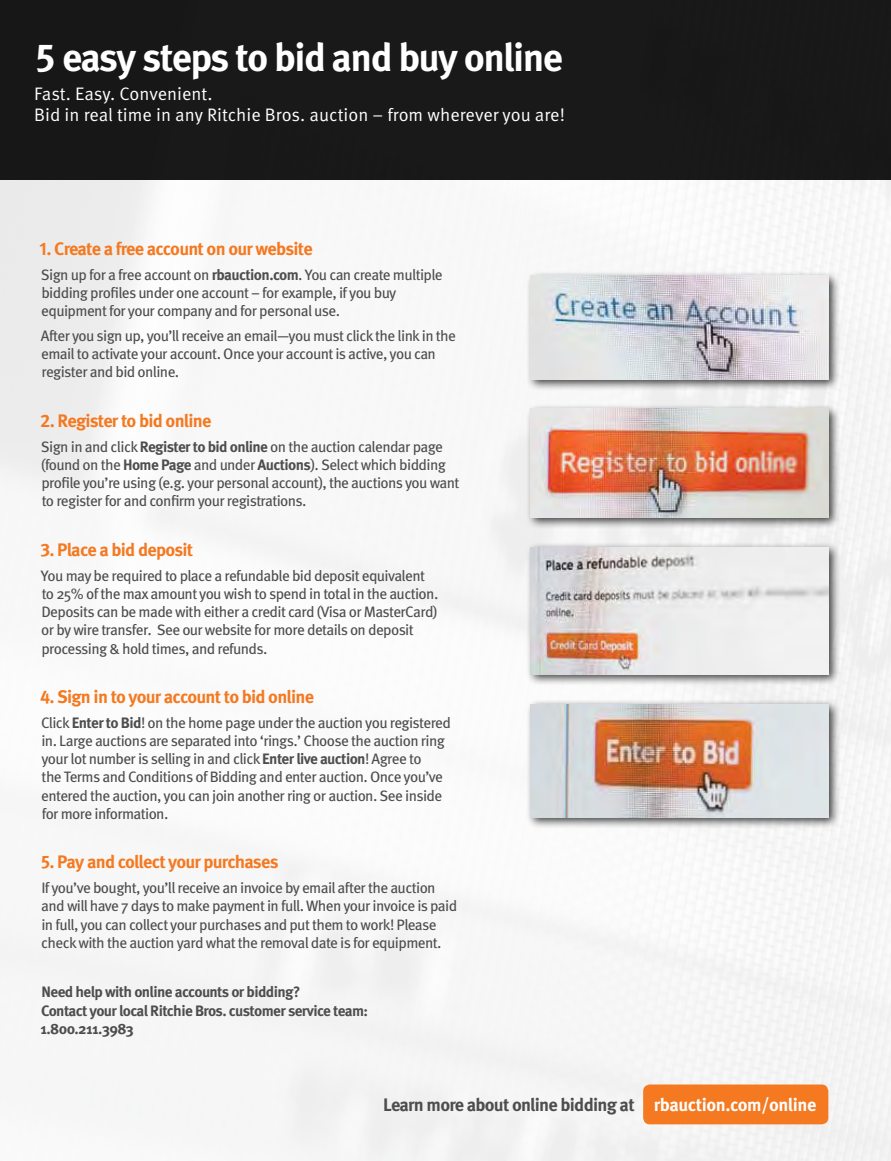
<style>
.page{position:relative;width:891px;height:1161px;background:#fff}
.page>*{position:absolute;margin:0;border:0;box-sizing:border-box;transform-origin:0 0}
.t1{font:700 39.15px "Meta Pro";letter-spacing:-.045em;color:#fff}
.t2{font:700 18.15px "Meta Pro";letter-spacing:-.045em;color:#f47920}
.t3{font:18.15px/21.8px "Meta Pro";color:#fff}
.t4{font:700 18.15px "Meta Pro";letter-spacing:-.04em;color:#4d4d4f}
.t5{font:15.15px/18.1px "Meta Pro";letter-spacing:-.04em;color:#4d4d4f}
.t6{font:700 15.15px/18.1px "Meta Pro";letter-spacing:-.04em;color:#4d4d4f}
.s1{font-weight:700}
.s2{color:#fff}
</style>
<div class="page">
<img style="left:0;top:180px;width:891px;height:981px">
<div style="left:526px;top:271px;width:314px;height:120px;background:#000;opacity:.75"></div>
<img style="left:531px;top:276px;width:297px;height:103px">
<div style="left:526px;top:404px;width:314px;height:125px;background:#000;opacity:.75"></div>
<img style="left:531px;top:409px;width:297px;height:109px">
<div style="left:526px;top:542px;width:314px;height:144px;background:#000;opacity:.75"></div>
<img style="left:531px;top:547px;width:297px;height:128px">
<div style="left:526px;top:699px;width:314px;height:130px;background:#000;opacity:.75"></div>
<img style="left:531px;top:704px;width:297px;height:113px">
<div style="left:0;top:0;width:891px;height:180px;background:#191919"></div>
<div style="left:643px;top:1085px;width:185px;height:39px;background:#f47920;border-radius:7px"></div>
<h1 class="t1" style="left:34px;top:27px;width:530px">5 easy steps to bid and buy online</h1>
<p class="t3" style="left:34px;top:81px;width:532px">Fast. Easy. Convenient.<br>Bid in real time in any Ritchie Bros. auction – from wherever you are!</p>
<p class="t2" style="left:40px;top:235px;width:275px">1. Create a free account on our website</p>
<p class="t5" style="left:41px;top:265px;width:403px">Sign up for a free account on <span class="s1">rbauction.com</span>. You can create multiple bidding profiles under one account – for example, if you buy equipment for your company and for personal use.</p>
<p class="t5" style="left:41px;top:326px;width:417px">After you sign up, you’ll receive an email—you must click the link in the email to activate your account. Once your account is active, you can register and bid online.</p>
<p class="t2" style="left:40px;top:407px;width:173px">2. Register to bid online</p>
<p class="t5" style="left:41px;top:437px;width:420px">Sign in and click <span class="s1">Register to bid online</span> on the auction calendar page (found on the <span class="s1">Home Page</span> and under <span class="s1">Auctions</span>). Select which bidding profile you’re using (e.g. your personal account), the auctions you want to register for and confirm your registrations.</p>
<p class="t2" style="left:40px;top:536px;width:154px">3. Place a bid deposit</p>
<p class="t5" style="left:41px;top:566px;width:399px">You may be required to place a refundable bid deposit equivalent to 25% of the max amount you wish to spend in total in the auction.<br>Deposits can be made with either a credit card (Visa or MasterCard) or by wire transfer. See our website for more details on deposit processing &amp; hold times, and refunds.</p>
<p class="t2" style="left:40px;top:683px;width:275px">4. Sign in to your account to bid online</p>
<p class="t5" style="left:41px;top:713px;width:412px">Click <span class="s1">Enter to Bid</span>! on the home page under the auction you registered in. Large auctions are separated into ‘rings.’ Choose the auction ring your lot number is selling in and click <span class="s1">Enter live auction</span>! Agree to<br>the Terms and Conditions of Bidding and enter auction. Once you’ve entered the auction, you can join another ring or auction. See inside for more information.</p>
<p class="t2" style="left:41px;top:848px;width:239px">5. Pay and collect your purchases</p>
<p class="t5" style="left:41px;top:878px;width:418px">If you’ve bought, you’ll receive an invoice by email after the auction and will have 7 days to make payment in full. When your invoice is paid in full, you can collect your purchases and put them to work! Please check with the auction yard what the removal date is for equipment.</p>
<p class="t6" style="left:41px;top:982px;width:329px">Need help with online accounts or bidding?<br>Contact your local Ritchie Bros. customer service team:<br>1.800.211.3983</p>
<p class="t4" style="left:383px;top:1091px;width:435px">Learn more about online bidding at <span class="s2">rbauction.com/online</span></p>
</div>
